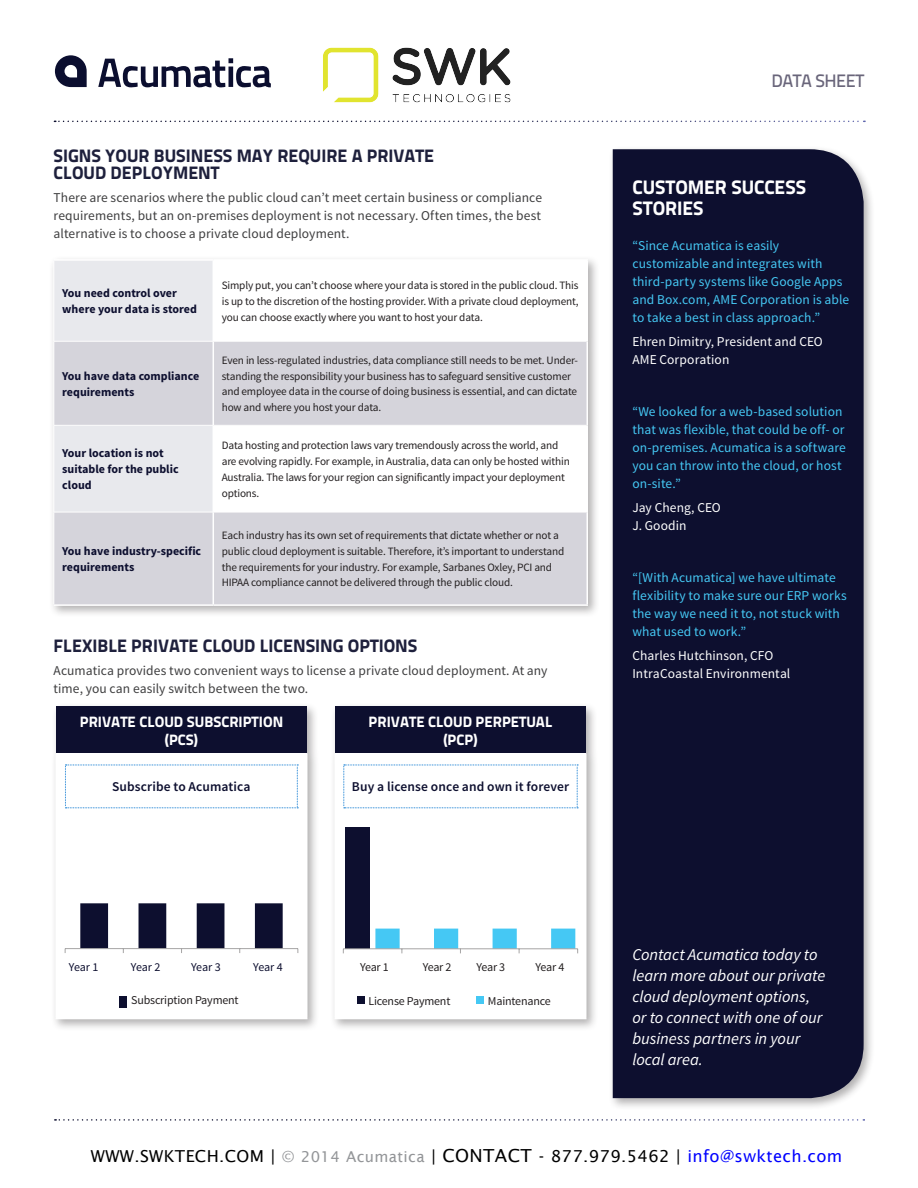
<style>
.page{position:relative;width:918px;height:1188px;background:#fff}
.page>*{position:absolute;margin:0;border:0;box-sizing:border-box;transform-origin:0 0}
.Sidebar_Subheader{font:19.5px/21px "Titillium Text 25 L 999 wt";letter-spacing:-.005em;color:#fff}
.Purple_Subhead{font:18px/16.5px "Titillium Text 25 L 999 wt";color:#1e203c}
.t1{font:18px "Titillium Text 25 L 600 wt";letter-spacing:-.025em;color:#69657a}
.Body_Copy{font:italic 16.5px/21px "Source Sans Pro";letter-spacing:-.005em;color:#fff}
.t2{font:16.5px "Lucida Sans";letter-spacing:.025em;color:#000}
.Table_Header{font:15px/18px "Titillium Text 25 L 999 wt";color:#fff;text-align:center}
.Sidebar_Body_Copy{font:13.5px/18px "Source Sans Pro";letter-spacing:.005em;color:#45c8f4}
.Body_Copy-2{font:13.5px/18px "Source Sans Pro";letter-spacing:.005em;color:#3e3e3f;text-align:justify}
.Sidebar_Body_Copy-2{font:13.5px "Source Sans Pro";letter-spacing:.005em;color:#fff}
.Body_Copy-3{font:600 13.5px "Source Sans Pro";letter-spacing:.01em;color:#0d0f2f}
.Table_Left_Column{font:700 12px/15.8px "Source Sans Pro";color:#0d0f2f}
.Table_Left_Column-2{font:12px "Source Sans Pro";letter-spacing:-.015em;color:#231f20}
.Table_Left_Column-3{font:12px "Source Sans Pro";letter-spacing:-.015em;color:#0d0f2f}
.Table_Right_Column{font:11.25px/15.8px "Source Sans Pro";letter-spacing:-.015em;color:#231f20}
.s1{font-size:15px;color:#939598}
.s2{font-size:18px}
.s3{color:#00f}
</style>
<div class="page">
<svg style="left:55px;top:55px;width:32px;height:32px"></svg>
<svg style="left:98px;top:58px;width:173px;height:29px"></svg>
<svg style="left:54px;top:121px;width:811px;height:1px"></svg>
<svg style="left:55px;top:1119px;width:809px;height:2px"></svg>
<div style="left:608px;top:145px;width:268px;height:965px;background:#231f20;opacity:.35"></div>
<div style="left:613px;top:149px;width:251px;height:949px;background:#0d0f2f"></div>
<div style="left:49px;top:255px;width:551px;height:363px;background:#231f20;opacity:.35"></div>
<div style="left:55px;top:261px;width:158px;height:80px;background:#e8e9ed"></div>
<svg style="left:214px;top:261px;width:372px;height:80px"></svg>
<svg style="left:55px;top:342px;width:531px;height:262px;fill:#d5d4db"></svg>
<hr style="left:54px;top:261px;width:1px;height:80px;background:#fff">
<hr style="left:54px;top:341px;width:1px;height:84px;background:#fff">
<hr style="left:54px;top:426px;width:1px;height:86px;background:#fff">
<hr style="left:54px;top:512px;width:1px;height:92px;background:#fff">
<hr style="left:213px;top:261px;width:1px;height:80px;background:#fff">
<hr style="left:213px;top:341px;width:1px;height:84px;background:#fff">
<hr style="left:213px;top:426px;width:1px;height:86px;background:#fff">
<hr style="left:213px;top:512px;width:1px;height:92px;background:#fff">
<hr style="left:54px;top:259px;width:159px;height:2px;background:#fff">
<hr style="left:213px;top:259px;width:375px;height:2px;background:#fff">
<hr style="left:586px;top:261px;width:2px;height:80px;background:#fff">
<hr style="left:586px;top:425px;width:2px;height:87px;background:#fff">
<hr style="left:54px;top:341px;width:159px;height:1px;background:#fff">
<hr style="left:213px;top:341px;width:373px;height:1px;background:#fff">
<hr style="left:54px;top:425px;width:159px;height:1px;background:#fff">
<hr style="left:213px;top:425px;width:373px;height:1px;background:#fff">
<hr style="left:586px;top:341px;width:2px;height:84px;background:#fff">
<hr style="left:54px;top:512px;width:159px;height:1px;background:#fff">
<hr style="left:213px;top:512px;width:373px;height:1px;background:#fff">
<hr style="left:586px;top:512px;width:2px;height:92px;background:#fff">
<hr style="left:54px;top:604px;width:159px;height:2px;background:#fff">
<hr style="left:213px;top:604px;width:375px;height:2px;background:#fff">
<div style="left:51px;top:702px;width:269px;height:329px;background:#231f20;opacity:.35"></div>
<div style="left:56px;top:706px;width:251px;height:47px;background:#0d0f2f"></div>
<div style="left:56px;top:753px;width:251px;height:266px;background:#fff"></div>
<hr style="left:306px;top:753px;width:2px;height:265px;background:#fff">
<hr style="left:56px;top:1018px;width:252px;height:1px;background:#fff">
<div style="left:330px;top:702px;width:269px;height:329px;background:#231f20;opacity:.35"></div>
<div style="left:335px;top:706px;width:251px;height:47px;background:#0d0f2f"></div>
<div style="left:335px;top:753px;width:251px;height:266px;background:#fff"></div>
<hr style="left:334px;top:753px;width:2px;height:265px;background:#fff">
<hr style="left:334px;top:1018px;width:252px;height:1px;background:#fff">
<hr style="left:65px;top:948px;width:233px;height:1px;background:#a6a5a5">
<svg style="left:80px;top:903px;width:203px;height:50px"></svg>
<div style="left:119px;top:996px;width:8px;height:11px;background:#0d0f2f"></div>
<div style="left:346px;top:827px;width:24px;height:122px;background:#0d0f2f"></div>
<hr style="left:343px;top:949px;width:235px;height:1px;background:#a6a5a5">
<svg style="left:375px;top:929px;width:203px;height:24px"></svg>
<div style="left:357px;top:997px;width:7px;height:7px;background:#0d0f2f"></div>
<div style="left:476px;top:997px;width:8px;height:7px;background:#45c8f4"></div>
<svg style="left:65px;top:765px;width:233px;height:43px"></svg>
<svg style="left:343px;top:765px;width:235px;height:43px"></svg>
<img style="left:304px;top:47px;width:225px;height:74px">
<p class="Purple_Subhead" style="left:54px;top:146px;width:382px">SIGNS YOUR BUSINESS MAY REQUIRE A PRIVATE<br>CLOUD DEPLOYMENT</p>
<p class="Body_Copy-2" style="left:54px;top:189px;width:490px">There are scenarios where the public cloud can’t meet certain business or compliance requirements, but an on-premises deployment is not necessary. Often times, the best alternative is to choose a private cloud deployment.</p>
<p class="Table_Left_Column" style="left:62px;top:286px;width:136px">You need control over where your data is stored</p>
<p class="Table_Right_Column" style="left:222px;top:278px;width:359px;text-align:justify">Simply put, you can’t choose where your data is stored in the public cloud. This is up to the discretion of the hosting provider. With a private cloud deployment, you can choose exactly where you want to host your data.</p>
<p class="Table_Left_Column" style="left:62px;top:369px;width:138px">You have data compliance requirements</p>
<p class="Table_Right_Column" style="left:222px;top:352px;width:358px">Even in less-regulated industries, data compliance still needs to be met. Under&shy;standing the responsibility your business has to safeguard sensitive customer and employee data in the course of doing business is essential, and can dictate how and where you host your data.</p>
<p class="Table_Left_Column" style="left:62px;top:446px;width:118px">Your location is not suitable for the public cloud</p>
<p class="Table_Right_Column" style="left:222px;top:438px;width:350px">Data hosting and protection laws vary tremendously across the world, and are evolving rapidly. For example, in Australia, data can only be hosted within Australia. The laws for your region can significantly impact your deployment options.</p>
<p class="Table_Left_Column" style="left:62px;top:544px;width:140px">You have industry-specific requirements</p>
<p class="Table_Right_Column" style="left:222px;top:528px;width:344px">Each industry has its own set of requirements that dictate whether or not a public cloud deployment is suitable. Therefore, it’s important to understand the requirements for your industry. For example, Sarbanes Oxley, PCI and HIPAA compliance cannot be delivered through the public cloud.</p>
<p class="Purple_Subhead" style="left:54px;top:636px;width:365px">FLEXIBLE PRIVATE CLOUD LICENSING OPTIONS</p>
<p class="Body_Copy-2" style="left:54px;top:662px;width:495px">Acumatica provides two convenient ways to license a private cloud deployment. At any time, you can easily switch between the two.</p>
<p class="Table_Header" style="left:80px;top:711px;width:205px">PRIVATE CLOUD SUBSCRIPTION (PCS)</p>
<p class="Table_Header" style="left:369px;top:711px;width:185px">PRIVATE CLOUD PERPETUAL</p>
<p class="Table_Header" style="left:444px;top:729px;width:35px">(PCP)</p>
<p class="Body_Copy-3" style="left:112px;top:778px;width:140px">Subscribe to Acumatica</p>
<p class="Body_Copy-3" style="left:352px;top:778px;width:219px">Buy a license once and own it forever</p>
<h2 class="t1" style="left:771px;top:67px;width:95px">DATA SHEET</h2>
<p class="Sidebar_Subheader" style="left:632px;top:176px;width:175px">CUSTOMER SUCCESS<br>STORIES</p>
<p class="Sidebar_Body_Copy" style="left:632px;top:236px;width:218px">“Since Acumatica is easily customizable and integrates with third-party systems like Google Apps and Box.com, AME Corporation is able to take a best in class approach.”</p>
<p class="Sidebar_Body_Copy-2" style="left:632px;top:333px;width:192px">Ehren Dimitry, President and CEO</p>
<p class="Sidebar_Body_Copy-2" style="left:632px;top:351px;width:98px">AME Corporation</p>
<p class="Sidebar_Body_Copy" style="left:632px;top:402px;width:215px">“We looked for a web-based solution that was flexible, that could be off- or on-premises. Acumatica is a software you can throw into the cloud, or host on-site.”</p>
<p class="Sidebar_Body_Copy-2" style="left:632px;top:499px;width:90px">Jay Cheng, CEO</p>
<p class="Sidebar_Body_Copy-2" style="left:632px;top:517px;width:56px">J. Goodin</p>
<p class="Sidebar_Body_Copy" style="left:632px;top:568px;width:216px">“[With Acumatica] we have ultimate flexibility to make sure our ERP works the way we need it to, not stuck with what used to work.”</p>
<p class="Sidebar_Body_Copy-2" style="left:632px;top:647px;width:142px">Charles Hutchinson, CFO</p>
<p class="Sidebar_Body_Copy-2" style="left:632px;top:665px;width:159px">IntraCoastal Environmental</p>
<p class="Table_Left_Column-3" style="left:69px;top:960px;width:31px">Year 1</p>
<p class="Table_Left_Column-3" style="left:131px;top:960px;width:31px">Year 2</p>
<p class="Table_Left_Column-3" style="left:191px;top:960px;width:31px">Year 3</p>
<p class="Table_Left_Column-3" style="left:253px;top:960px;width:31px">Year 4</p>
<p class="Table_Left_Column-2" style="left:131px;top:992px;width:109px">Subscription Payment</p>
<p class="Table_Left_Column-2" style="left:360px;top:960px;width:30px">Year 1</p>
<p class="Table_Left_Column-2" style="left:423px;top:960px;width:30px">Year 2</p>
<p class="Table_Left_Column-2" style="left:477px;top:960px;width:30px">Year 3</p>
<p class="Table_Left_Column-2" style="left:536px;top:960px;width:30px">Year 4</p>
<p class="Table_Left_Column-2" style="left:368px;top:993px;width:83px">License Payment</p>
<p class="Table_Left_Column-2" style="left:488px;top:993px;width:64px">Maintenance</p>
<p class="Body_Copy" style="left:632px;top:944px;width:194px">Contact Acumatica today to learn more about our private cloud deployment options, or to connect with one of our business partners in your local area.</p>
<h3 class="t2" style="left:91px;top:1146px;width:753px">WWW.SWKTECH.COM | <span class="s1">© 2014 Acumatica</span> | <span class="s2">CONTACT</span> - 877.979.5462 | <span class="s3">info@swktech.com</span></h3>
</div>
